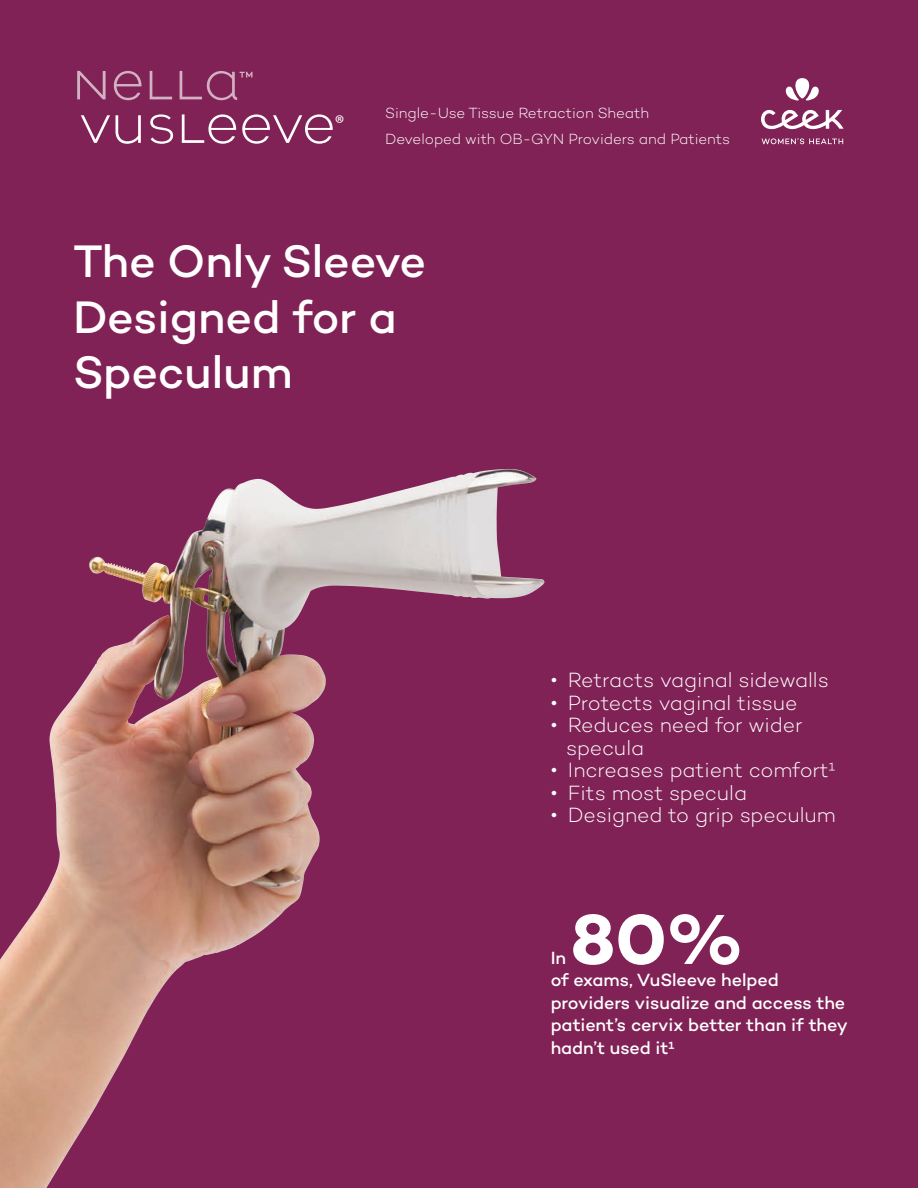
<style>
.page{position:relative;width:918px;height:1188px;background:#812257}
.page>*{position:absolute;margin:0;border:0;box-sizing:border-box;transform-origin:0 0}
.t1{font:700 72px "Campton";color:#fff}
.t2{font:500 46.35px/55.7px "Campton";letter-spacing:-.005em;color:#fff}
.t3{font:22.95px "Myriad Pro";color:#fff}
.t4{font:300 21px/22.5px "Campton";letter-spacing:-.01em;color:#fff}
.t5{font:500 18px/22.5px "Campton";letter-spacing:-.005em;color:#fff}
.t6{font:300 15px/25.5px "Campton";letter-spacing:-.01em;color:#fff}
</style>
<div class="page">
<svg style="left:81px;top:115px;width:29px;height:28px"></svg>
<svg style="left:116px;top:115px;width:25px;height:29px"></svg>
<svg style="left:242px;top:114px;width:91px;height:30px"></svg>
<svg style="left:182px;top:114px;width:54px;height:30px"></svg>
<svg style="left:150px;top:114px;width:23px;height:30px"></svg>
<svg style="left:761px;top:109px;width:83px;height:21px"></svg>
<svg style="left:785px;top:78px;width:34px;height:23px"></svg>
<svg style="left:762px;top:138px;width:81px;height:6px"></svg>
<img style="left:0;top:469px;width:545px;height:719px">
<svg style="left:77px;top:71px;width:29px;height:28px"></svg>
<svg style="left:150px;top:71px;width:22px;height:28px"></svg>
<svg style="left:114px;top:71px;width:28px;height:29px"></svg>
<svg style="left:180px;top:71px;width:73px;height:29px"></svg>
<p class="t3" style="left:335px;top:109px;width:11px">®</p>
<p class="t6" style="left:385px;top:100px;width:346px">Single-Use Tissue Retraction Sheath<br>Developed with OB-GYN Providers and Patients</p>
<h2 class="t2" style="left:73px;top:232px;width:354px">The Only Sleeve<br>Designed for a<br>Speculum</h2>
<p class="t4" style="left:551px;top:669px;width:280px">• Retracts vaginal sidewalls</p>
<p class="t4" style="left:551px;top:691px;width:249px">• Protects vaginal tissue</p>
<p class="t4" style="left:566px;top:714px;width:238px;text-indent:-16px">• Reduces need for wider specula</p>
<p class="t4" style="left:551px;top:758px;width:286px">• Increases patient comfort1</p>
<p class="t4" style="left:551px;top:781px;width:198px">• Fits most specula</p>
<p class="t4" style="left:551px;top:803px;width:287px">• Designed to grip speculum</p>
<h1 class="t1" style="left:571px;top:893px;width:175px">80%</h1>
<p class="t5" style="left:551px;top:991px;width:299px">providers visualize and access the patient’s cervix better than if they hadn’t used it1</p>
<p class="t5" style="left:551px;top:946px;width:230px">In<br>of exams, VuSleeve helped</p>
</div>
